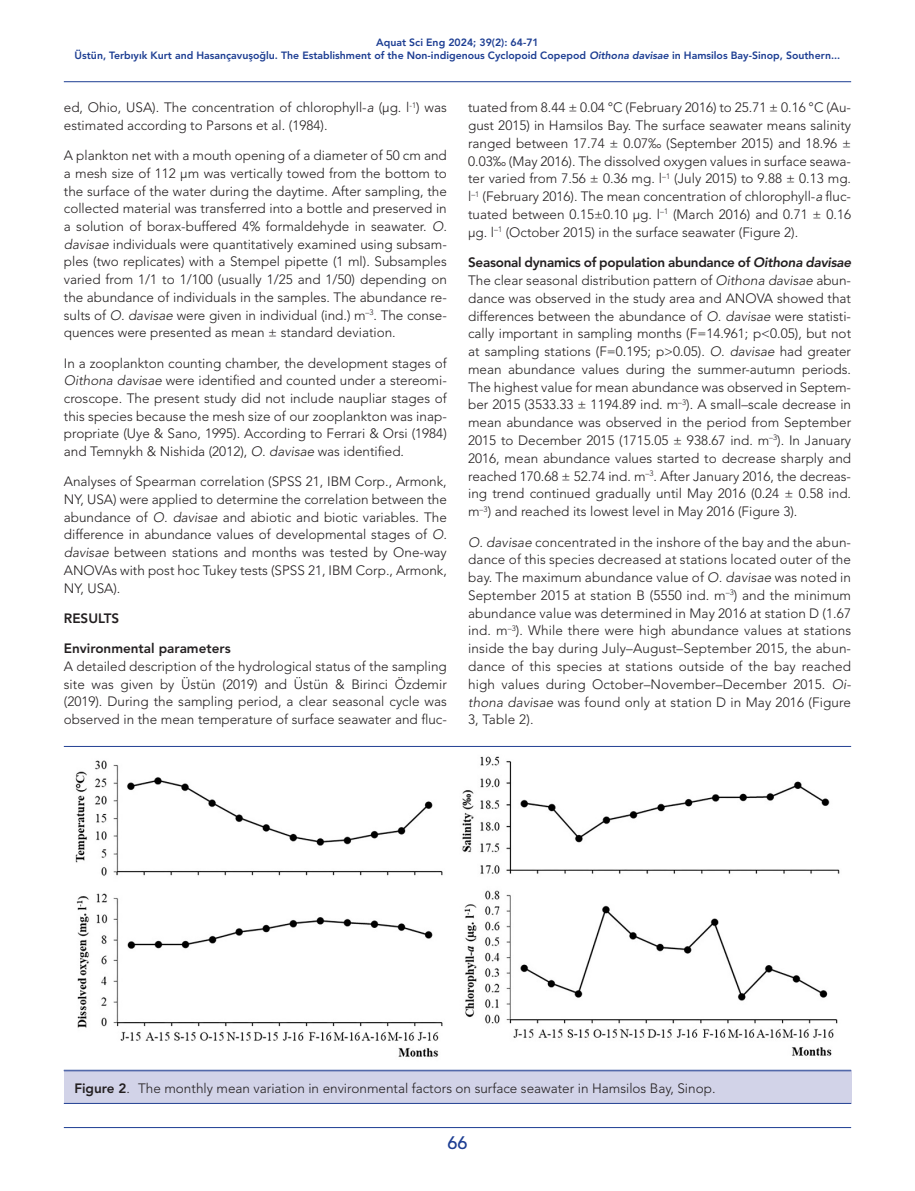
<style>
.page{position:relative;width:915px;height:1191px;background:#fff}
.page>*{position:absolute;margin:0;border:0;box-sizing:border-box;transform-origin:0 0}
.t1{font:500 18px "Avenir LT Std";color:#1c3d92}
.Ana_Metin{font:300 13.5px/17.7px "Avenir LT Std";color:#231f20;text-align:justify}
.Ara_Baslik{font:300 13.5px "Avenir LT Std";color:#231f20}
.Ara_Baslik-2{font:800 13.5px "Avenir LT Std";letter-spacing:-.02em;color:#231f20}
.Ara_Baslik-3{font:800 13.5px "Avenir LT Std";color:#231f20}
.Baslik_ic{font:800 13.5px "Avenir LT Std";color:#231f20}
.t2{font:800 10.5px/12.6px "Avenir LT Std";color:#1c3d92;text-align:center}
.s1{font-style:italic}
.s2{font-weight:800}
</style>
<div class="page">
<hr style="left:64px;top:1127px;width:786px;height:1px;background:#1c3d92">
<hr style="left:64px;top:81px;width:786px;height:1px;background:#1c3d92">
<img style="left:64px;top:756px;width:786px;height:314px">
<hr style="left:64px;top:746px;width:786px;height:1px;background:#224092">
<div style="left:64px;top:1070px;width:786px;height:33px;background:#d2d3e8"></div>
<hr style="left:64px;top:1103px;width:786px;height:1px;background:#224092">
<hr style="left:64px;top:1070px;width:786px;height:1px;background:#224092">
<p class="t2" style="left:75px;top:36px;width:767px">Aquat Sci Eng 2024; 39(2): 64-71<br>Üstün, Terbıyık Kurt and Hasançavuşoğlu. The Establishment of the Non-indigenous Cyclopoid Copepod <span class="s1">Oithona davisae</span> in Hamsilos Bay-Sinop, Southern...</p>
<p class="Ana_Metin" style="left:64px;top:99px;width:384px">ed, Ohio, USA). The concentration of chlorophyll-<span class="s1">a</span> (μg. l<sup>-1</sup>) was estimated according to Parsons et al. (1984).</p>
<p class="Ana_Metin" style="left:64px;top:147px;width:384px">A plankton net with a mouth opening of a diameter of 50 cm and a mesh size of 112 µm was vertically towed from the bottom to the surface of the water during the daytime. After sampling, the collected material was transferred into a bottle and preserved in a solution of borax-buffered 4% formaldehyde in seawater. <span class="s1">O. davisae</span> individuals were quantitatively examined using subsam&shy;ples (two replicates) with a Stempel pipette (1 ml). Subsamples varied from 1/1 to 1/100 (usually 1/25 and 1/50) depending on the abundance of individuals in the samples. The abundance re&shy;sults of <span class="s1">O. davisae</span> were given in individual (ind.) m<sup>–3</sup>. The conse&shy;quences were presented as mean ± standard deviation.</p>
<p class="Ana_Metin" style="left:64px;top:354px;width:384px">In a zooplankton counting chamber, the development stages of <span class="s1">Oithona davisae</span> were identified and counted under a stereomi&shy;croscope. The present study did not include naupliar stages of this species because the mesh size of our zooplankton was inap&shy;propriate (Uye &amp; Sano, 1995). According to Ferrari &amp; Orsi (1984) and Temnykh &amp; Nishida (2012), <span class="s1">O. davisae</span> was identified.</p>
<p class="Ana_Metin" style="left:64px;top:473px;width:384px">Analyses of Spearman correlation (SPSS 21, IBM Corp., Armonk, NY, USA) were applied to determine the correlation between the abundance of <span class="s1">O. davisae</span> and abiotic and biotic variables. The difference in abundance values of developmental stages of <span class="s1">O. davisae</span> between stations and months was tested by One-way ANOVAs with post hoc Tukey tests (SPSS 21, IBM Corp., Armonk, NY, USA).</p>
<p class="Baslik_ic" style="left:64px;top:610px;width:57px">RESULTS</p>
<p class="Ara_Baslik-3" style="left:64px;top:640px;width:168px">Environmental parameters</p>
<p class="Ana_Metin" style="left:64px;top:657px;width:384px">A detailed description of the hydrological status of the sampling site was given by Üstün (2019) and Üstün &amp; Birinci Özdemir (2019). During the sampling period, a clear seasonal cycle was observed in the mean temperature of surface seawater and fluc-</p>
<p class="Ana_Metin" style="left:468px;top:99px;width:384px">tuated from 8.44 ± 0.04 °C (February 2016) to 25.71 ± 0.16 °C (Au&shy;gust 2015) in Hamsilos Bay. The surface seawater means salinity ranged between 17.74 ± 0.07‰ (September 2015) and 18.96 ± 0.03‰ (May 2016). The dissolved oxygen values in surface seawa&shy;ter varied from 7.56 ± 0.36 mg. l<sup>–1</sup> (July 2015) to 9.88 ± 0.13 mg. l<sup>–1</sup> (February 2016). The mean concentration of chlorophyll-<span class="s1">a</span> fluc&shy;tuated between 0.15±0.10 μg. l<sup>–1</sup> (March 2016) and 0.71 ± 0.16 μg. l<sup>–1</sup> (October 2015) in the surface seawater (Figure 2).</p>
<p class="Ara_Baslik-2" style="left:468px;top:254px;width:384px">Seasonal dynamics of population abundance of <span class="s1">Oithona davisae</span></p>
<p class="Ana_Metin" style="left:468px;top:271px;width:384px">The clear seasonal distribution pattern of <span class="s1">Oithona davisae</span> abun&shy;dance was observed in the study area and ANOVA showed that differences between the abundance of <span class="s1">O. davisae</span> were statisti&shy;cally important in sampling months (F=14.961; p&lt;0.05), but not at sampling stations (F=0.195; p&gt;0.05). <span class="s1">O. davisae</span> had greater mean abundance values during the summer-autumn periods.<br>The highest value for mean abundance was observed in Septem&shy;ber 2015 (3533.33 ± 1194.89 ind. m<sup>–3</sup>). A small–scale decrease in mean abundance was observed in the period from September 2015 to December 2015 (1715.05 ± 938.67 ind. m<sup>–3</sup>). In January 2016, mean abundance values started to decrease sharply and reached 170.68 ± 52.74 ind. m<sup>–3</sup>. After January 2016, the decreas&shy;ing trend continued gradually until May 2016 (0.24 ± 0.58 ind. m<sup>–3</sup>) and reached its lowest level in May 2016 (Figure 3).</p>
<p class="Ana_Metin" style="left:468px;top:533px;width:384px"><span class="s1">O. davisae</span> concentrated in the inshore of the bay and the abun&shy;dance of this species decreased at stations located outer of the bay. The maximum abundance value of <span class="s1">O. davisae</span> was noted in September 2015 at station B (5550 ind. m<sup>–3</sup>) and the minimum abundance value was determined in May 2016 at station D (1.67 ind. m<sup>–3</sup>). While there were high abundance values at stations inside the bay during July–August–September 2015, the abun&shy;dance of this species at stations outside of the bay reached high values during October–November–December 2015. <span class="s1">Oi&shy;thona davisae</span> was found only at station D in May 2016 (Figure 3, Table 2).</p>
<p class="Ara_Baslik" style="left:74px;top:1080px;width:642px"><span class="s2">Figure 2</span>. The monthly mean variation in environmental factors on surface seawater in Hamsilos Bay, Sinop.</p>
<h1 class="t1" style="left:447px;top:1132px;width:22px">66</h1>
</div>
